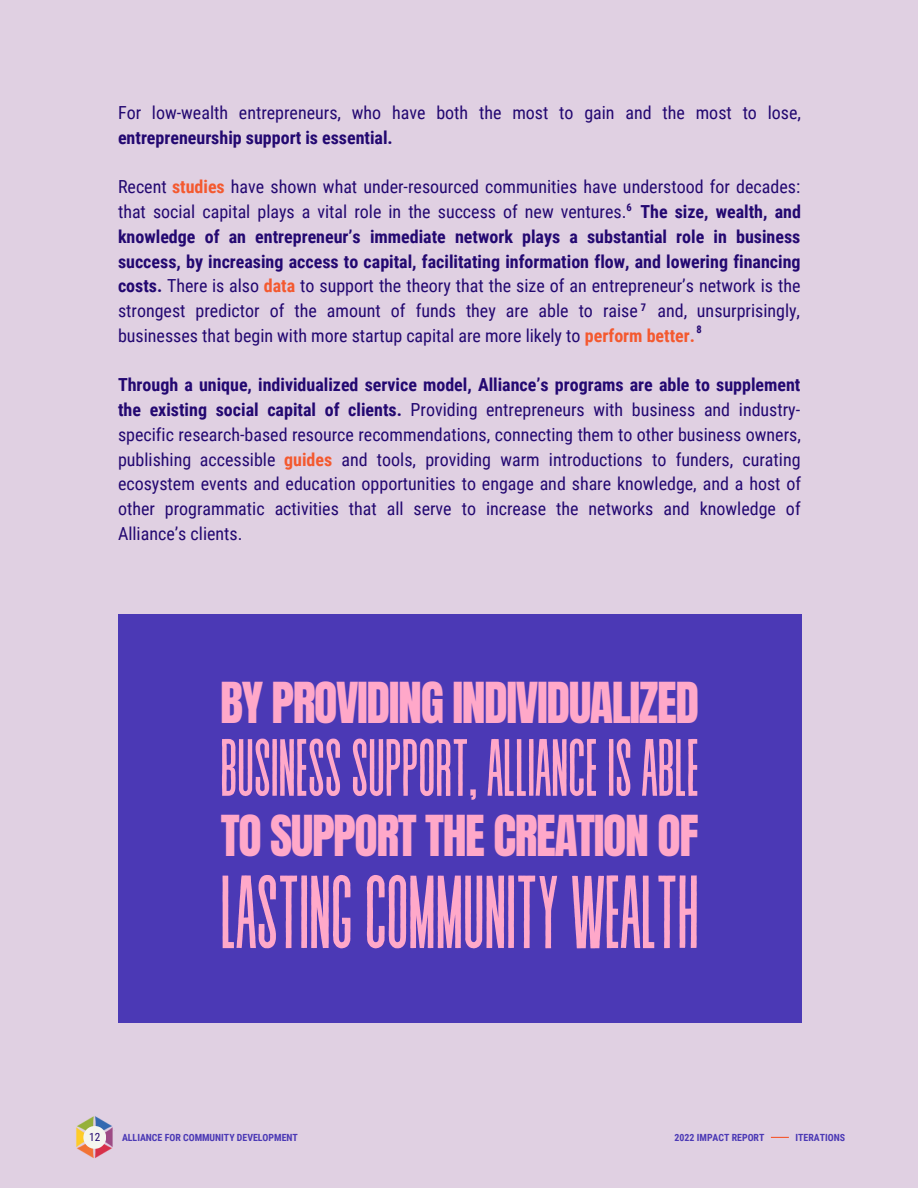
<style>
.page{position:relative;width:918px;height:1188px;background:#e0d0e2}
.page>*{position:absolute;margin:0;border:0;box-sizing:border-box;transform-origin:0 0}
.t1{font:103.5px "Revive 80 Tall";letter-spacing:-.03em;color:#ffa8c9}
.t2{font:81px "Revive 80 Tall";letter-spacing:-.03em;color:#ffa8c9}
.t3{font:48px "Anton";letter-spacing:-.03em;color:#ffa8c9}
.t4{font:18px/24.8px "Roboto Condensed";color:#230871;text-align:justify}
.t5{font:11.25px "Roboto Condensed";color:#230871}
.t6{font:700 10.5px "Roboto Condensed";color:#230871}
.t7{font:700 9.9px "Roboto Condensed";color:#4b39b5}
.s1{font-weight:700}
.s2{font-weight:700;color:#f4592f}
</style>
<div class="page">
<img style="left:76px;top:1116px;width:37px;height:42px">
<div style="left:83px;top:1126px;width:23px;height:23px;background:#f5f5ef;border-radius:50%"></div>
<svg style="left:771px;top:1137px;width:18px;height:1px"></svg>
<div style="left:118px;top:614px;width:683px;height:409px;background:#4b39b5"></div>
<p class="t4" style="left:118px;top:101px;width:685px">For low-wealth entrepreneurs, who have both the most to gain and the most to lose, <span class="s1">entrepreneurship support is essential.</span></p>
<p class="t4" style="left:118px;top:175px;width:684px">Recent <span class="s2">studies</span> have shown what under-resourced communities have understood for decades: that social capital plays a vital role in the success of new ventures. <span class="s1">The size, wealth, and knowledge of an entrepreneur’s immediate network plays a substantial role in business success, by increasing access to capital, facilitating information flow, and lowering financing costs.</span> There is also <span class="s2">data</span> to support the theory that the size of an entrepreneur’s network is the strongest predictor of the amount of funds they are able to raise and, unsurprisingly, businesses that begin with more startup capital are more likely to <span class="s2">perform better.</span></p>
<p class="t4" style="left:118px;top:373px;width:685px"><span class="s1">Through a unique, individualized service model, Alliance’s programs are able to supplement the existing social capital of clients.</span> Providing entrepreneurs with business and industry&shy;specific research-based resource recommendations, connecting them to other business owners, publishing accessible <span class="s2">guides</span> and tools, providing warm introductions to funders, curating ecosystem events and education opportunities to engage and share knowledge, and a host of other programmatic activities that all serve to increase the networks and knowledge of Alliance’s clients.</p>
<p class="t6" style="left:627px;top:201px;width:7px">6</p>
<p class="t6" style="left:641px;top:302px;width:7px">7</p>
<p class="t6" style="left:697px;top:324px;width:7px">8</p>
<p class="t3" style="left:220px;top:668px;width:480px">BY PROVIDING INDIVIDUALIZED</p>
<p class="t2" style="left:219px;top:726px;width:483px">BUSINESSSUPPORT,ALLIANCEISABLE</p>
<p class="t3" style="left:221px;top:802px;width:479px">TO SUPPORT THE CREATION OF</p>
<p class="t1" style="left:219px;top:859px;width:483px">LASTINGCOMMUNITYWEALTH</p>
<p class="t5" style="left:89px;top:1131px;width:13px">12</p>
<p class="t7" style="left:122px;top:1132px;width:177px">ALLIANCE FOR COMMUNITY DEVELOPMENT</p>
<p class="t7" style="left:675px;top:1132px;width:91px">2022 IMPACT REPORT</p>
<p class="t7" style="left:796px;top:1132px;width:51px">ITERATIONS</p>
</div>
